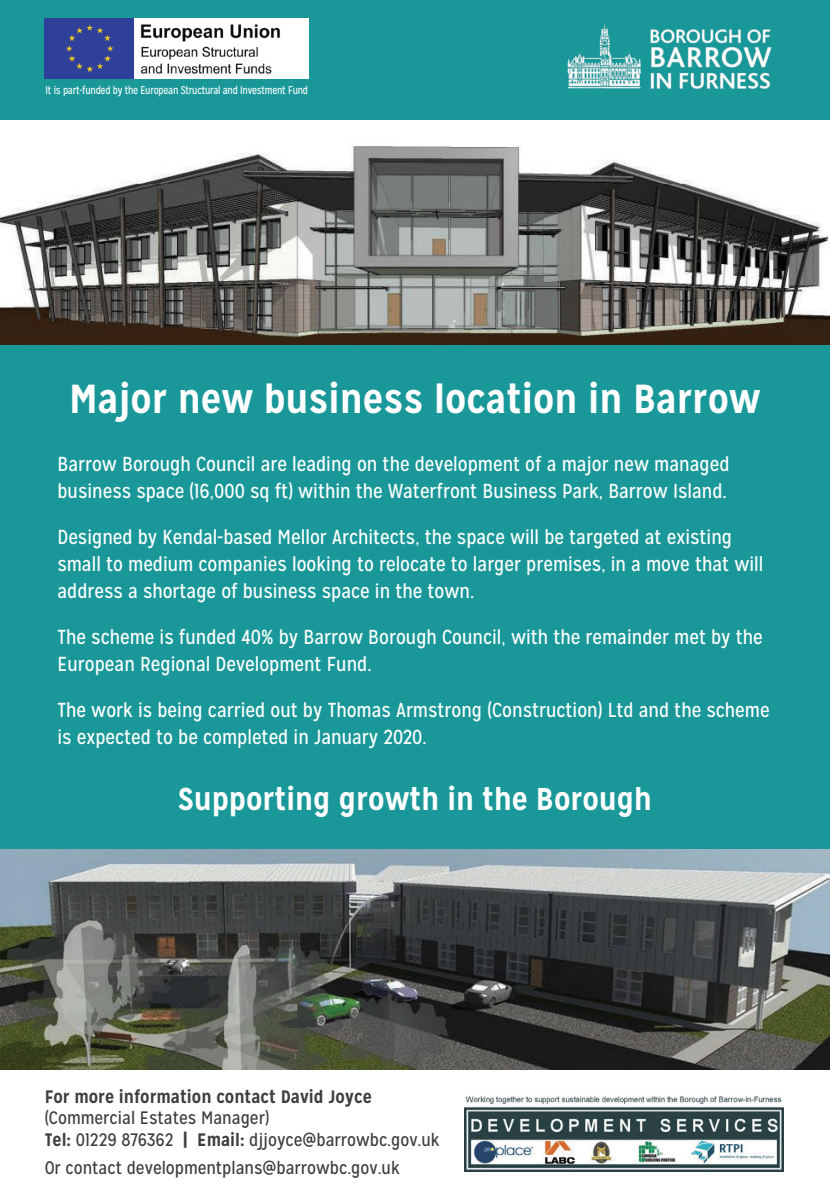
<style>
.page{position:relative;width:830px;height:1193px;background:#fff}
.page>*{position:absolute;margin:0;border:0;box-sizing:border-box;transform-origin:0 0}
.t1{font:700 40.5px "Mission Gothic";color:#fff}
.t2{font:700 31.5px "Mission Gothic";color:#fff}
.t3{font:20.25px/27px "Mission Gothic";color:#fff}
.t4{font:18px/21.6px "Mission Gothic";color:#3e3e3f}
.t5{font:700 18px "Mission Gothic";color:#3e3e3f}
.t6{font:11.25px "Mission Gothic";letter-spacing:-.02em;color:#fff;scale:.9 1}
.s1{font-weight:700}
</style>
<div class="page">
<img style="left:0;top:119px;width:829px;height:227px">
<img style="left:0;top:849px;width:829px;height:221px">
<div style="left:0;top:346px;width:829px;height:503px;background:#1a9899"></div>
<div style="left:0;top:0;width:829px;height:119px;background:#1a9899"></div>
<img style="left:567px;top:24px;width:205px;height:65px">
<div style="left:45px;top:19px;width:89px;height:60px;background:#2f409a"></div>
<div style="left:134px;top:19px;width:175px;height:60px;background:#fff"></div>
<img style="left:140px;top:24px;width:141px;height:50px">
<img style="left:464px;top:1096px;width:318px;height:75px">
<p class="t6" style="left:46px;top:84px;width:293px">It is part-funded by the European Structural and Investment Fund</p>
<h1 class="t1" style="left:69px;top:373px;width:693px">Major new business location in Barrow</h1>
<p class="t3" style="left:57px;top:450px;width:673px">Barrow Borough Council are leading on the development of a major new managed business space (16,000 sq ft) within the Waterfront Business Park, Barrow Island.</p>
<p class="t3" style="left:57px;top:523px;width:707px">Designed by Kendal-based Mellor Architects, the space will be targeted at existing small to medium companies looking to relocate to larger premises, in a move that will address a shortage of business space in the town.</p>
<p class="t3" style="left:57px;top:623px;width:706px">The scheme is funded 40% by Barrow Borough Council, with the remainder met by the<br>European Regional Development Fund.</p>
<p class="t3" style="left:57px;top:697px;width:713px">The work is being carried out by Thomas Armstrong (Construction) Ltd and the scheme is expected to be completed in January 2020.</p>
<h2 class="t2" style="left:178px;top:779px;width:474px">Supporting growth in the Borough</h2>
<p class="t5" style="left:45px;top:1085px;width:329px">For more information contact David Joyce</p>
<p class="t4" style="left:45px;top:1107px;width:396px">(Commercial Estates Manager)<br><span class="s1">Tel:</span> 01229 876362 <span class="s1">| Email:</span> djjoyce@barrowbc.gov.uk</p>
<p class="t4" style="left:45px;top:1157px;width:356px">Or contact developmentplans@barrowbc.gov.uk</p>
</div>
